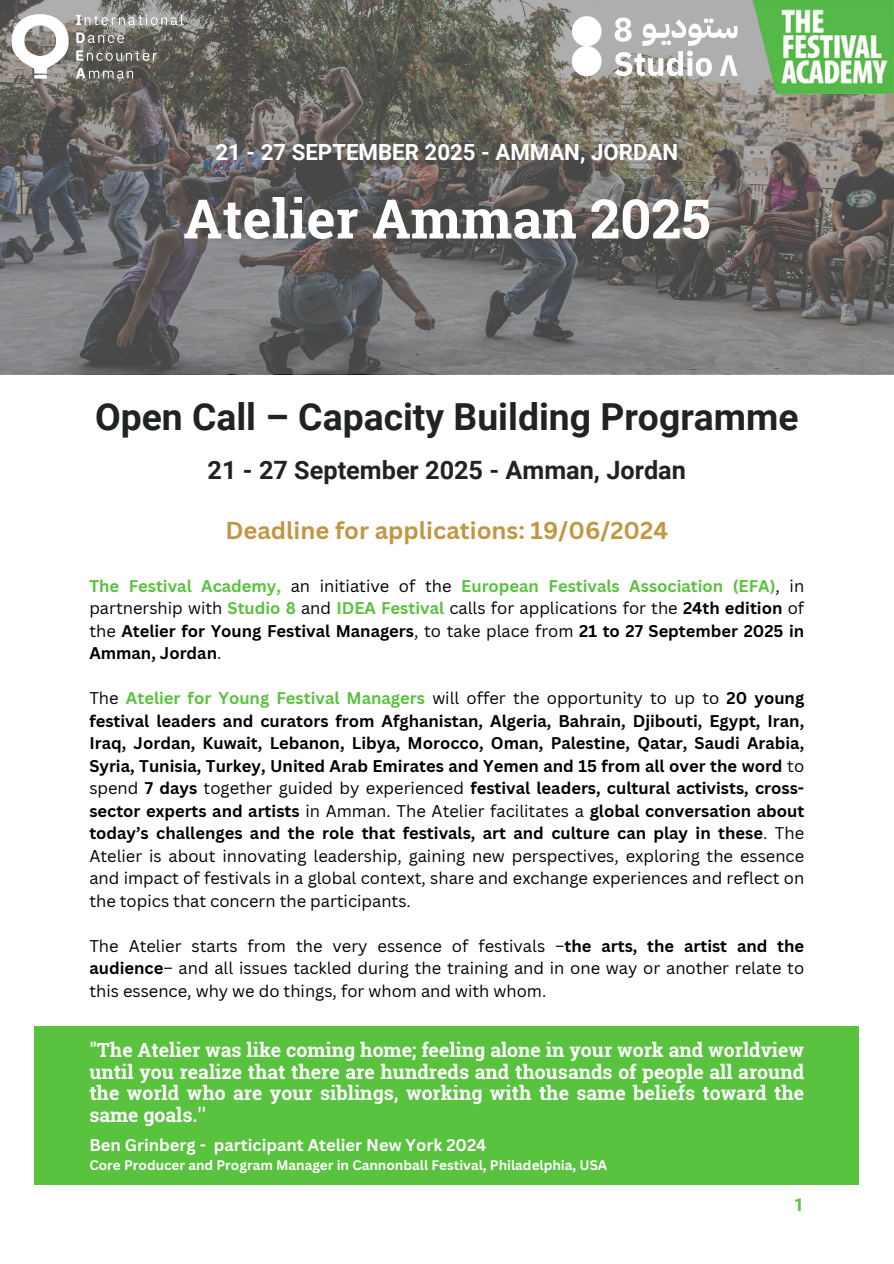
<style>
.page{position:relative;width:894px;height:1264px;background:#fff}
.page>*{position:absolute;margin:0;border:0;box-sizing:border-box;transform-origin:0 0}
.t1{font:700 54.45px "Roboto Slab";color:#fff}
.t2{font:700 37.2px "Roboto";color:#1f2322}
.t3{font:700 25.2px "Roboto";color:#1f2322}
.t4{font:700 23.7px "Canva Sans";color:#c29643}
.t5{font:700 22.2px "Roboto";color:#fff}
.t6{font:700 19.5px/21.3px "Roboto Slab";color:#fff;text-align:justify}
.t7{font:700 18px "Roboto";color:#59c23f}
.t8{font:700 16.5px/22.5px "Canva Sans";color:#000;text-align:justify}
.t9{font:16.5px/22.5px "Canva Sans";color:#000;text-align:justify}
.t10{font:700 16.5px "Canva Sans";color:#fff}
.t11{font:700 13.5px "Canva Sans";color:#fff}
.s1{font-weight:700;color:#59c23f}
.s2{font-weight:700}
.s3{font-weight:400}
.s4{color:#59c23f}
</style>
<div class="page">
<div style="left:35px;top:1026px;width:823px;height:158px;background:#59c23f"></div>
<svg style="left:0;top:0;width:893px;height:374px;background:#6c6a68"></svg>
<img style="left:752px;top:0;width:141px;height:93px">
<img style="left:568px;top:17px;width:171px;height:59px">
<img style="left:9px;top:13px;width:174px;height:67px">
<h4 class="t5" style="left:215px;top:139px;width:464px">21 - 27 SEPTEMBER 2025 - AMMAN, JORDAN</h4>
<h6 class="t1" style="left:183px;top:181px;width:528px">Atelier Amman 2025</h6>
<h6 class="t2" style="left:95px;top:395px;width:705px">Open Call – Capacity Building Programme</h6>
<h6 class="t3" style="left:207px;top:455px;width:479px">21 - 27 September 2025 - Amman, Jordan</h6>
<h6 class="t4" style="left:225px;top:513px;width:444px">Deadline for applications: 19/06/2024</h6>
<h3 class="t9" style="left:89px;top:574px;width:716px"><span class="s1">The Festival Academy,</span> an initiative of the <span class="s1">European Festivals Association (EFA)</span>, in partnership with <span class="s1">Studio 8</span> and <span class="s1">IDEA Festival</span> calls for applications for the <span class="s2">24th edition</span> of the <span class="s2">Atelier for Young Festival Managers</span>, to take place from <span class="s2">21 to 27 September 2025 in Amman, Jordan</span>.</h3>
<h1 class="t8" style="left:89px;top:686px;width:716px"><span class="s3">The</span> <span class="s4">Atelier for Young Festival Managers</span> <span class="s3">will offer the opportunity to up to</span> 20 young festival leaders and curators from Afghanistan, Algeria, Bahrain, Djibouti, Egypt, Iran, Iraq, Jordan, Kuwait, Lebanon, Libya, Morocco, Oman, Palestine, Qatar, Saudi Arabia, Syria, Tunisia, Turkey, United Arab Emirates and Yemen and 15 from all over the word <span class="s3">to spend</span> 7 days <span class="s3">together guided by experienced</span> festival leaders, cultural activists, cross&shy;sector experts and artists <span class="s3">in Amman. The Atelier facilitates a</span> global conversation about today’s challenges and the role that festivals, art and culture can play in these<span class="s3">. The Atelier is about innovating leadership, gaining new perspectives, exploring the essence and impact of festivals in a global context, share and exchange experiences and reflect on the topics that concern the participants.</span></h1>
<h2 class="t9" style="left:89px;top:934px;width:716px">The Atelier starts from the very essence of festivals –<span class="s2">the arts, the artist and the audience</span>– and all issues tackled during the training and in one way or another relate to this essence, why we do things, for whom and with whom.</h2>
<h5 class="t6" style="left:89px;top:1039px;width:716px">"The Atelier was like coming home; feeling alone in your work and worldview until you realize that there are hundreds and thousands of people all around the world who are your siblings, working with the same beliefs toward the same goals.''</h5>
<p class="t10" style="left:89px;top:1133px;width:398px">Ben Grinberg - participant Atelier New York 2024</p>
<p class="t11" style="left:89px;top:1155px;width:519px">Core Producer and Program Manager in Cannonball Festival, Philadelphia, USA</p>
<p class="t7" style="left:793px;top:1194px;width:12px">1</p>
</div>
